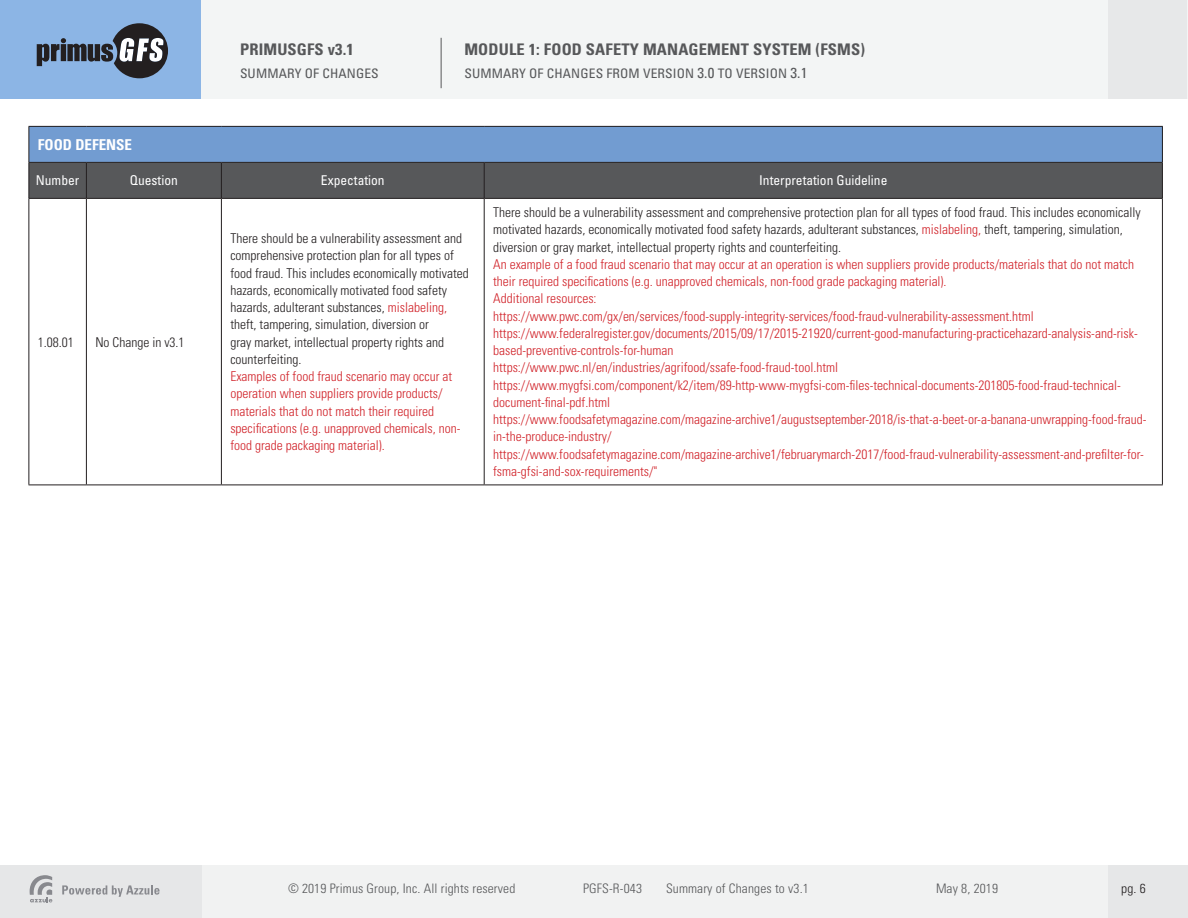
<style>
.page{position:relative;width:1188px;height:918px;background:#fff}
.page>*{position:absolute;margin:0;border:0;box-sizing:border-box;transform-origin:0 0}
.t1{font:700 condensed 16.05px "Univers LT Std";letter-spacing:.01em;color:#57585a}
.t2{font:700 condensed 15px "Univers LT Std";color:#fff}
.t3{font:300 condensed 13.5px/17.2px "Univers LT Std";color:#d1232a}
.t4{font:300 condensed 13.5px/17.2px "Univers LT Std";color:#231f20}
.t5{font:condensed 13.5px "Univers LT Std";color:#fff}
.t6{font:300 condensed 13.05px "Univers LT Std";letter-spacing:.01em;color:#57585a}
.t7{font:condensed 13.05px "Univers LT Std";letter-spacing:.01em;color:#57585a}
.t8{font:300 condensed 13.05px "Univers LT Std";color:#231f20}
.s1{font-size:14.55px}
.s2{color:#d1232a}
.s3{color:#231f20}
</style>
<div class="page">
<div style="left:0;top:865px;width:924px;height:53px;background:#f1f2f2"></div>
<div style="left:0;top:865px;width:201px;height:53px;background:#e6e7e8"></div>
<svg style="left:62px;top:885px;width:98px;height:12px"></svg>
<svg style="left:30px;top:875px;width:22px;height:27px"></svg>
<div style="left:573px;top:865px;width:615px;height:53px;background:#f1f2f2"></div>
<div style="left:1109px;top:865px;width:79px;height:53px;background:#e6e7e8"></div>
<div style="left:0;top:0;width:833px;height:99px;background:#f3f5f5"></div>
<div style="left:0;top:0;width:201px;height:99px;background:#8cb5e5"></div>
<svg style="left:37px;top:23px;width:131px;height:55px"></svg>
<div style="left:603px;top:0;width:584px;height:99px;background:#f3f5f5"></div>
<div style="left:1108px;top:0;width:79px;height:99px;background:#e7e8e9"></div>
<hr style="left:441px;top:38px;width:1px;height:50px;background:#57585a">
<div style="left:29px;top:126px;width:1133px;height:36px;background:#729cd1"></div>
<div style="left:29px;top:163px;width:1133px;height:35px;background:#57585a"></div>
<hr style="left:28px;top:126px;width:58px;height:1px;background:#231f20">
<hr style="left:28px;top:127px;width:1px;height:35px;background:#231f20">
<hr style="left:86px;top:126px;width:135px;height:1px;background:#231f20">
<hr style="left:221px;top:126px;width:263px;height:1px;background:#231f20">
<hr style="left:484px;top:126px;width:679px;height:1px;background:#231f20">
<hr style="left:1162px;top:127px;width:1px;height:35px;background:#231f20">
<hr style="left:28px;top:162px;width:58px;height:1px;background:#231f20">
<hr style="left:28px;top:163px;width:1px;height:35px;background:#231f20">
<hr style="left:86px;top:162px;width:135px;height:1px;background:#231f20">
<hr style="left:86px;top:163px;width:1px;height:35px;background:#231f20">
<hr style="left:221px;top:162px;width:263px;height:1px;background:#231f20">
<hr style="left:221px;top:163px;width:1px;height:35px;background:#231f20">
<hr style="left:484px;top:162px;width:679px;height:1px;background:#231f20">
<hr style="left:484px;top:163px;width:1px;height:35px;background:#231f20">
<hr style="left:1162px;top:163px;width:1px;height:35px;background:#231f20">
<hr style="left:28px;top:198px;width:58px;height:1px;background:#231f20">
<hr style="left:28px;top:199px;width:1px;height:286px;background:#231f20">
<hr style="left:86px;top:198px;width:135px;height:1px;background:#231f20">
<hr style="left:86px;top:199px;width:1px;height:286px;background:#231f20">
<hr style="left:221px;top:198px;width:263px;height:1px;background:#231f20">
<hr style="left:221px;top:199px;width:1px;height:286px;background:#231f20">
<hr style="left:484px;top:198px;width:679px;height:1px;background:#231f20">
<hr style="left:484px;top:199px;width:1px;height:286px;background:#231f20">
<hr style="left:1162px;top:199px;width:1px;height:286px;background:#231f20">
<hr style="left:28px;top:485px;width:58px;height:1px;background:#231f20">
<hr style="left:86px;top:485px;width:135px;height:1px;background:#231f20">
<hr style="left:221px;top:485px;width:263px;height:1px;background:#231f20">
<hr style="left:484px;top:485px;width:679px;height:1px;background:#231f20">
<p class="t1" style="left:240px;top:40px;width:115px">PRIMUSGFS v3.1</p>
<p class="t7" style="left:240px;top:65px;width:140px">SUMMARY OF CHANGES</p>
<p class="t1" style="left:464px;top:40px;width:402px">MODULE 1: FOOD SAFETY MANAGEMENT SYSTEM (FSMS)</p>
<p class="t7" style="left:464px;top:65px;width:345px">SUMMARY OF CHANGES FROM VERSION <span class="s1">3.0</span> TO VERSION <span class="s1">3.1</span></p>
<p class="t2" style="left:38px;top:135px;width:96px">FOOD DEFENSE</p>
<p class="t5" style="left:36px;top:172px;width:45px">Number</p>
<p class="t5" style="left:130px;top:172px;width:49px">Question</p>
<p class="t5" style="left:321px;top:172px;width:65px">Expectation</p>
<p class="t5" style="left:759px;top:172px;width:130px">Interpretation Guideline</p>
<p class="t4" style="left:38px;top:333px;width:37px">1.08.01</p>
<p class="t4" style="left:95px;top:333px;width:91px">No Change in v3.1</p>
<p class="t4" style="left:230px;top:230px;width:240px">There should be a vulnerability assessment and comprehensive protection plan for all types of food fraud. This includes economically motivated hazards, economically motivated food safety hazards, adulterant substances, <span class="s2">mislabeling, </span>theft, tampering, simulation, diversion or<br>gray market, intellectual property rights and counterfeiting.<br><span class="s2">Examples of food fraud scenario may occur at operation when suppliers provide products/ materials that do not match their required specifications (e.g. unapproved chemicals, non&shy;food grade packaging material).</span></p>
<p class="t3" style="left:493px;top:204px;width:649px"><span class="s3">There should be a vulnerability assessment and comprehensive protection plan for all types of food fraud. This includes economically motivated hazards, economically motivated food safety hazards, adulterant substances,</span> mislabeling, <span class="s3">theft, tampering, simulation, diversion or gray market, intellectual property rights and counterfeiting.<br></span>An example of a food fraud scenario that may occur at an operation is when suppliers provide products/materials that do not match their required specifications (e.g. unapproved chemicals, non-food grade packaging material).<br>Additional resources:<br>https://www.pwc.com/gx/en/services/food-supply-integrity-services/food-fraud-vulnerability-assessment.html https://www.federalregister.gov/documents/2015/09/17/2015-21920/current-good-manufacturing-practicehazard-analysis-and-risk&shy;based-preventive-controls-for-human<br>https://www.pwc.nl/en/industries/agrifood/ssafe-food-fraud-tool.html</p>
<p class="t3" style="left:493px;top:376px;width:655px">https://www.mygfsi.com/component/k2/item/89-http-www-mygfsi-com-files-technical-documents-201805-food-fraud-technical&shy;document-final-pdf.html https://www.foodsafetymagazine.com/magazine-archive1/augustseptember-2018/is-that-a-beet-or-a-banana-unwrapping-food-fraud&shy;in-the-produce-industry/ https://www.foodsafetymagazine.com/magazine-archive1/februarymarch-2017/food-fraud-vulnerability-assessment-and-prefilter-for&shy;fsma-gfsi-and-sox-requirements/"</p>
<p class="t6" style="left:288px;top:881px;width:229px">© 2019 Primus Group, Inc. All rights reserved</p>
<p class="t6" style="left:583px;top:881px;width:60px">PGFS-R-043</p>
<p class="t6" style="left:666px;top:881px;width:144px">Summary of Changes to v3.1</p>
<p class="t6" style="left:936px;top:881px;width:64px">May 8, 2019</p>
<p class="t8" style="left:1121px;top:880px;width:26px">pg. 6</p>
</div>
